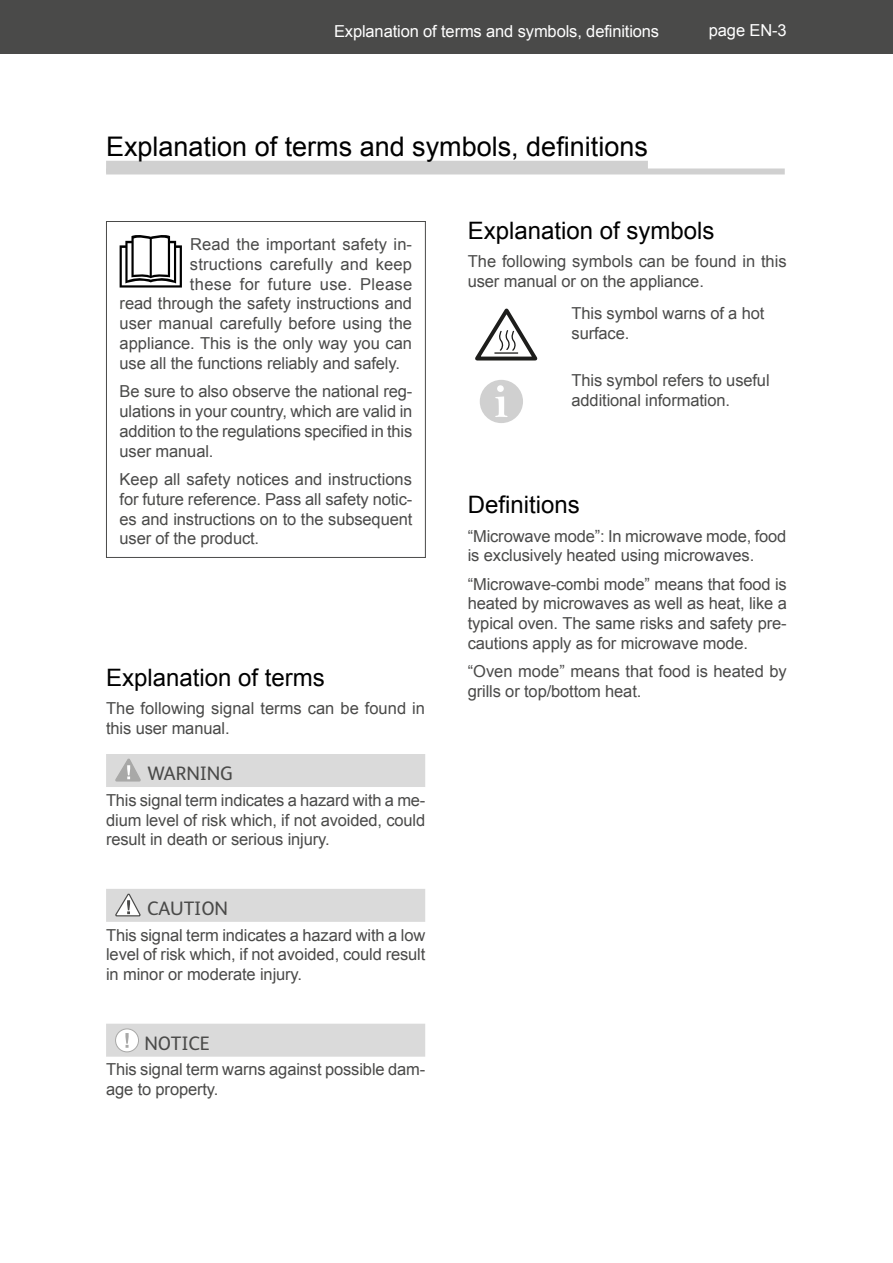
<style>
.page{position:relative;width:893px;height:1263px;background:#fff}
.page>*{position:absolute;margin:0;border:0;box-sizing:border-box;transform-origin:0 0}
.t1{font:27px "Arial";color:#000}
.t2{font:24px "Arial";color:#000}
.t3{font:19.5px "FS Albert";letter-spacing:-.005em;color:#4a4a49}
.t4{font:16.5px/19.8px "Arial";letter-spacing:-.01em;color:#4a4a49}
.t5{font:16.5px "Arial";letter-spacing:-.01em;color:#fff}
.t6{font:16.5px "Arial";letter-spacing:.015em;color:#4a4a49}
.t7{font:16.5px "Arial";letter-spacing:.02em;color:#4a4a49}
</style>
<div class="page">
<div style="left:0;top:0;width:893px;height:54px;background:#4a4a49"></div>
<div style="left:106px;top:161px;width:542px;height:12px;background:#d0d0d0"></div>
<div style="left:106px;top:168px;width:679px;height:6px;background:#d0d0d0"></div>
<div style="left:106px;top:754px;width:319px;height:33px;background:#dadada"></div>
<div style="left:106px;top:889px;width:319px;height:33px;background:#dadada"></div>
<div style="left:106px;top:1024px;width:319px;height:33px;background:#dadada"></div>
<svg style="left:120px;top:235px;width:62px;height:53px"></svg>
<div style="left:106px;top:221px;width:320px;height:337px;border:1px solid #4a4a49"></div>
<svg style="left:116px;top:758px;width:25px;height:24px"></svg>
<svg style="left:116px;top:893px;width:25px;height:24px"></svg>
<div style="left:116px;top:1029px;width:23px;height:23px;background:#fff;border-radius:50%"></div>
<div style="left:115px;top:1029px;width:24px;height:23px;border:1px solid #a8a8a7;border-radius:50%"></div>
<svg style="left:125px;top:1033px;width:4px;height:15px"></svg>
<svg style="left:475px;top:308px;width:63px;height:53px"></svg>
<div style="left:481px;top:381px;width:41px;height:41px;background:#d0d0d0;border-radius:50%"></div>
<div style="left:480px;top:380px;width:43px;height:43px;border:2px solid #d0d0d0;border-radius:50%"></div>
<svg style="left:495px;top:385px;width:13px;height:32px"></svg>
<p class="t5" style="left:334px;top:21px;width:327px">Explanation of terms and symbols, definitions</p>
<p class="t5" style="left:709px;top:20px;width:79px">page EN-3</p>
<h1 class="t1" style="left:106px;top:129px;width:543px">Explanation of terms and symbols, definitions</h1>
<p class="t4" style="left:190px;top:235px;width:224px">Read the important safety in-</p>
<p class="t6" style="left:190px;top:253px;width:224px">structions carefully and keep</p>
<p class="t7" style="left:190px;top:273px;width:224px">these for future use. Please</p>
<p class="t4" style="left:120px;top:294px;width:294px">read through the safety instructions and</p>
<p class="t4" style="left:120px;top:314px;width:294px">user manual carefully before using the</p>
<p class="t4" style="left:120px;top:334px;width:294px">appliance. This is the only way you can</p>
<p class="t4" style="left:120px;top:353px;width:282px">use all the functions reliably and safely.</p>
<p class="t4" style="left:120px;top:382px;width:294px;text-align:justify">Be sure to also observe the national reg&shy;ulations in your country, which are valid in addition to the regulations specified in this user manual.</p>
<p class="t4" style="left:120px;top:469px;width:294px;text-align:justify">Keep all safety notices and instructions for future reference. Pass all safety notic&shy;es and instructions on to the subsequent user of the product.</p>
<h2 class="t2" style="left:106px;top:662px;width:220px">Explanation of terms</h2>
<p class="t4" style="left:106px;top:698px;width:320px">The following signal terms can be found in this user manual.</p>
<p class="t3" style="left:147px;top:761px;width:87px">WARNING</p>
<p class="t4" style="left:106px;top:790px;width:321px;text-align:justify">This signal term indicates a hazard with a me&shy;dium level of risk which, if not avoided, could result in death or serious injury.</p>
<p class="t3" style="left:147px;top:896px;width:82px">CAUTION</p>
<p class="t4" style="left:106px;top:925px;width:321px;text-align:justify">This signal term indicates a hazard with a low level of risk which, if not avoided, could result in minor or moderate injury.</p>
<p class="t3" style="left:144px;top:1030px;width:67px">NOTICE</p>
<p class="t4" style="left:106px;top:1060px;width:321px">This signal term warns against possible dam&shy;age to property.</p>
<h2 class="t2" style="left:468px;top:214px;width:248px">Explanation of symbols</h2>
<p class="t4" style="left:468px;top:251px;width:321px">The following symbols can be found in this user manual or on the appliance.</p>
<p class="t4" style="left:572px;top:304px;width:194px">This symbol warns of a hot surface.</p>
<p class="t4" style="left:572px;top:370px;width:200px">This symbol refers to useful additional information.</p>
<h2 class="t2" style="left:468px;top:489px;width:114px">Definitions</h2>
<p class="t4" style="left:468px;top:526px;width:320px">“Microwave mode”: In microwave mode, food is exclusively heated using microwaves.</p>
<p class="t4" style="left:468px;top:574px;width:321px;text-align:justify">“Microwave-combi mode” means that food is heated by microwaves as well as heat, like a typical oven. The same risks and safety pre&shy;cautions apply as for microwave mode.</p>
<p class="t4" style="left:468px;top:662px;width:321px">“Oven mode” means that food is heated by grills or top/bottom heat.</p>
</div>
